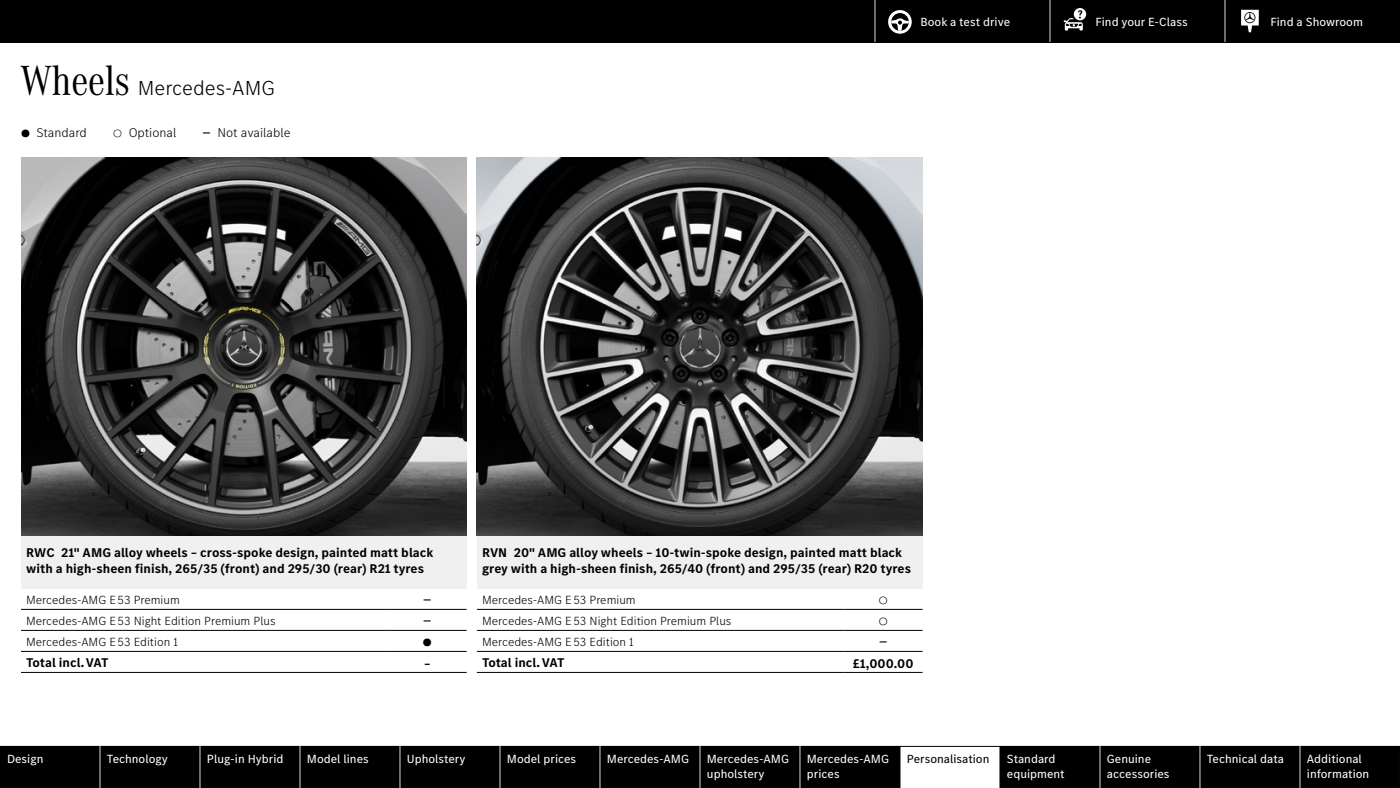
<style>
.page{position:relative;width:1400px;height:788px;background:#fff}
.page>*{position:absolute;margin:0;border:0;box-sizing:border-box;transform-origin:0 0}
.t1{font:300 21px "MB Corpo S Text";color:#000}
.t2{font:700 13.12px/15.8px "MB Corpo S Text";color:#000}
.t3{font:300 13.12px "MB Corpo S Text";color:#000}
.t4{font:12.25px/14.7px "MB Corpo S Text";color:#fff}
.t5{font:300 12.25px "MB Corpo S Text";color:#000}
.t6{font:12.25px "MB Corpo S Text";color:#000}
.t7{font:700 10.85px "MB Corpo S Text";color:#000;scale:.9 1}
.t8{font:10.67px "MB Corpo S Text";color:#000;scale:1.04 1}
.s1{font-family:"MB Corpo A Title Cond";font-weight:400;font-size:43.75px}
.s2{font-size:10.67px}
.s3{font-weight:700;font-size:10.85px}
</style>
<div class="page">
<img style="left:477px;top:158px;width:446px;height:378px">
<img style="left:21px;top:158px;width:446px;height:378px">
<div style="left:477px;top:536px;width:446px;height:52px;background:#f0f0f0"></div>
<hr style="left:844px;top:609px;width:79px;height:1px;background:#000">
<hr style="left:844px;top:630px;width:79px;height:1px;background:#000">
<hr style="left:844px;top:651px;width:79px;height:1px;background:#000">
<hr style="left:844px;top:672px;width:79px;height:1px;background:#000">
<hr style="left:477px;top:609px;width:367px;height:1px;background:#000">
<hr style="left:477px;top:630px;width:367px;height:1px;background:#000">
<hr style="left:477px;top:651px;width:367px;height:1px;background:#000">
<hr style="left:477px;top:672px;width:367px;height:1px;background:#000">
<div style="left:21px;top:536px;width:446px;height:52px;background:#f0f0f0"></div>
<hr style="left:388px;top:609px;width:79px;height:1px;background:#000">
<hr style="left:388px;top:630px;width:79px;height:1px;background:#000">
<hr style="left:388px;top:651px;width:79px;height:1px;background:#000">
<hr style="left:388px;top:672px;width:79px;height:1px;background:#000">
<hr style="left:21px;top:609px;width:367px;height:1px;background:#000">
<hr style="left:21px;top:630px;width:367px;height:1px;background:#000">
<hr style="left:21px;top:651px;width:367px;height:1px;background:#000">
<hr style="left:21px;top:672px;width:367px;height:1px;background:#000">
<div style="left:0;top:0;width:1400px;height:42px;background:#000"></div>
<svg style="left:875px;top:0;width:384px;height:42px"></svg>
<svg style="left:0;top:746px;width:1400px;height:42px;background:#121212"></svg>
<hr style="left:1100px;top:746px;width:1px;height:42px;background:#d8d8d8">
<hr style="left:1200px;top:746px;width:1px;height:42px;background:#d8d8d8">
<hr style="left:100px;top:746px;width:1px;height:42px;background:#d8d8d8">
<hr style="left:200px;top:746px;width:1px;height:42px;background:#d8d8d8">
<hr style="left:300px;top:746px;width:1px;height:42px;background:#d8d8d8">
<hr style="left:400px;top:746px;width:1px;height:42px;background:#d8d8d8">
<hr style="left:600px;top:746px;width:1px;height:42px;background:#d8d8d8">
<hr style="left:900px;top:746px;width:1px;height:42px;background:#000">
<hr style="left:1000px;top:746px;width:1px;height:42px;background:#000">
<hr style="left:700px;top:746px;width:1px;height:42px;background:#d8d8d8">
<hr style="left:800px;top:746px;width:1px;height:42px;background:#d8d8d8">
<hr style="left:500px;top:746px;width:1px;height:42px;background:#d8d8d8">
<hr style="left:1300px;top:746px;width:1px;height:42px;background:#d8d8d8">
<h1 class="t1" style="left:21px;top:74px;width:256px"><span class="s1">Wheels</span> Mercedes-AMG</h1>
<p class="t3" style="left:21px;top:123px;width:67px"><span class="s2">●</span> Standard</p>
<p class="t3" style="left:113px;top:123px;width:65px"><span class="s2">○</span> Optional</p>
<p class="t3" style="left:203px;top:123px;width:89px"><span class="s3">—</span> Not available</p>
<p class="t4" style="left:920px;top:14px;width:91px">Book a test drive</p>
<p class="t4" style="left:1096px;top:14px;width:94px">Find your E-Class</p>
<p class="t4" style="left:1271px;top:14px;width:94px">Find a Showroom</p>
<p class="t2" style="left:26px;top:544px;width:409px">RWC 21" AMG alloy wheels – cross-spoke design, painted matt black with a high-sheen finish, 265/35 (front) and 295/30 (rear) R21 tyres</p>
<p class="t5" style="left:26px;top:591px;width:155px">Mercedes-AMG E 53 Premium</p>
<p class="t7" style="left:423px;top:592px;width:11px">—</p>
<p class="t5" style="left:26px;top:612px;width:251px">Mercedes-AMG E 53 Night Edition Premium Plus</p>
<p class="t7" style="left:423px;top:613px;width:11px">—</p>
<p class="t5" style="left:26px;top:633px;width:153px">Mercedes-AMG E 53 Edition 1</p>
<p class="t8" style="left:423px;top:634px;width:10px">●</p>
<p class="t2" style="left:26px;top:654px;width:84px">Total incl. VAT</p>
<p class="t2" style="left:424px;top:655px;width:8px">–</p>
<p class="t2" style="left:482px;top:544px;width:430px">RVN 20" AMG alloy wheels – 10-twin-spoke design, painted matt black grey with a high-sheen finish, 265/40 (front) and 295/35 (rear) R20 tyres</p>
<p class="t5" style="left:482px;top:591px;width:155px">Mercedes-AMG E 53 Premium</p>
<p class="t8" style="left:879px;top:592px;width:10px">○</p>
<p class="t5" style="left:482px;top:612px;width:251px">Mercedes-AMG E 53 Night Edition Premium Plus</p>
<p class="t8" style="left:879px;top:613px;width:10px">○</p>
<p class="t5" style="left:482px;top:633px;width:153px">Mercedes-AMG E 53 Edition 1</p>
<p class="t7" style="left:879px;top:634px;width:11px">—</p>
<p class="t2" style="left:482px;top:654px;width:84px">Total incl. VAT</p>
<p class="t2" style="left:853px;top:655px;width:62px">£1,000.00</p>
<p class="t4" style="left:7px;top:751px;width:38px">Design</p>
<p class="t4" style="left:107px;top:751px;width:62px">Technology</p>
<p class="t4" style="left:207px;top:751px;width:78px">Plug-in Hybrid</p>
<p class="t4" style="left:307px;top:751px;width:63px">Model lines</p>
<p class="t4" style="left:407px;top:751px;width:60px">Upholstery</p>
<p class="t4" style="left:507px;top:751px;width:71px">Model prices</p>
<p class="t4" style="left:607px;top:751px;width:84px">Mercedes-AMG</p>
<p class="t4" style="left:707px;top:751px;width:84px">Mercedes-AMG upholstery</p>
<p class="t4" style="left:807px;top:751px;width:84px">Mercedes-AMG prices</p>
<p class="t6" style="left:907px;top:750px;width:84px">Personalisation</p>
<p class="t4" style="left:1007px;top:751px;width:59px">Standard equipment</p>
<p class="t4" style="left:1107px;top:751px;width:64px">Genuine accessories</p>
<p class="t4" style="left:1207px;top:751px;width:79px">Technical data</p>
<p class="t4" style="left:1307px;top:751px;width:64px">Additional information</p>
</div>
